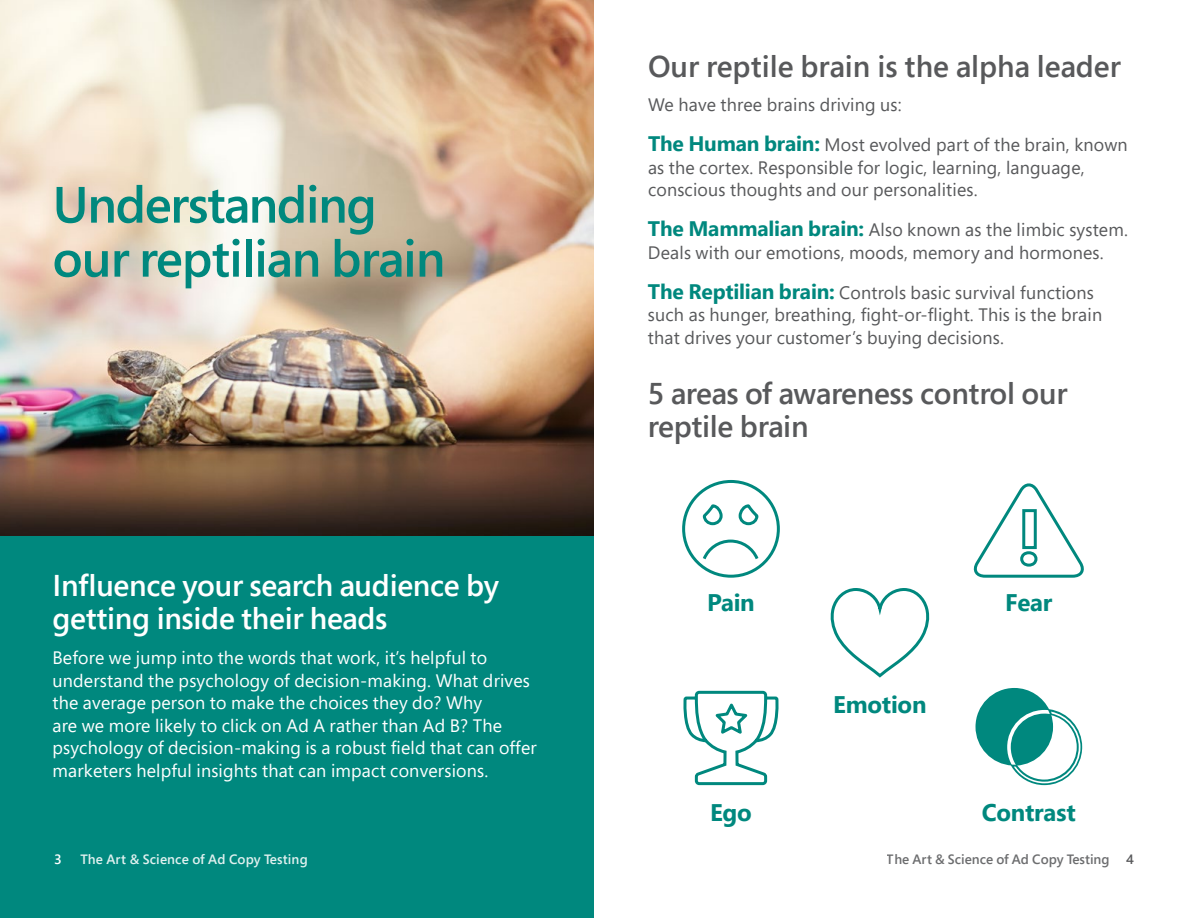
<style>
.page{position:relative;width:1188px;height:918px;background:#fff}
.page>*{position:absolute;margin:0;border:0;box-sizing:border-box;transform-origin:0 0}
.t1{font:600 51px/54px "Segoe Pro";letter-spacing:-.02em;color:#00887e}
.t2{font:600 30px/33px "Segoe Pro";letter-spacing:-.01em;color:#58595b}
.t3{font:600 30px/33px "Segoe Pro";letter-spacing:-.01em;color:#fff}
.t4{font:700 24px "Segoe Pro";letter-spacing:-.01em;color:#00887e}
.t5{font:18px/22.5px "Segoe Pro";letter-spacing:.01em;color:#58595b}
.t6{font:18px/22.5px "Segoe Pro";letter-spacing:.01em;color:#fff}
.t7{font:600 13.5px "Segoe Pro";color:#58595b}
.t8{font:600 13.5px "Segoe Pro";letter-spacing:.01em;color:#fff}
.s1{font-weight:700;font-size:21px;color:#00887e}
</style>
<div class="page">
<img style="left:0;top:0;width:594px;height:537px">
<div style="left:0;top:537px;width:594px;height:381px;background:#00887e"></div>
<svg style="left:683px;top:690px;width:96px;height:96px"></svg>
<svg style="left:682px;top:480px;width:98px;height:98px"></svg>
<svg style="left:830px;top:588px;width:100px;height:90px"></svg>
<svg style="left:973px;top:483px;width:111px;height:95px"></svg>
<svg style="left:976px;top:688px;width:106px;height:97px"></svg>
<h1 class="t1" style="left:52px;top:176px;width:395px">Understanding our reptilian brain</h1>
<h2 class="t3" style="left:52px;top:569px;width:448px">Influence your search audience by getting inside their heads</h2>
<p class="t6" style="left:52px;top:646px;width:486px">Before we jump into the words that work, it’s helpful to understand the psychology of decision-making. What drives the average person to make the choices they do? Why<br>are we more likely to click on Ad A rather than Ad B? The psychology of decision-making is a robust field that can offer marketers helpful insights that can impact conversions.</p>
<p class="t8" style="left:54px;top:850px;width:9px">3</p>
<p class="t8" style="left:80px;top:850px;width:229px">The Art &amp; Science of Ad Copy Testing</p>
<h2 class="t2" style="left:648px;top:49px;width:474px">Our reptile brain is the alpha leader</h2>
<p class="t5" style="left:648px;top:93px;width:255px">We have three brains driving us:</p>
<p class="t5" style="left:648px;top:133px;width:481px"><span class="s1">The Human brain:</span> Most evolved part of the brain, known as the cortex. Responsible for logic, learning, language, conscious thoughts and our personalities.</p>
<p class="t5" style="left:648px;top:218px;width:482px"><span class="s1">The Mammalian brain:</span> Also known as the limbic system.<br>Deals with our emotions, moods, memory and hormones.</p>
<p class="t5" style="left:648px;top:281px;width:456px"><span class="s1">The Reptilian brain:</span> Controls basic survival functions such as hunger, breathing, fight-or-flight. This is the brain that drives your customer’s buying decisions.</p>
<h2 class="t2" style="left:648px;top:376px;width:421px">5 areas of awareness control our reptile brain</h2>
<h3 class="t4" style="left:707px;top:585px;width:49px">Pain</h3>
<h3 class="t4" style="left:710px;top:795px;width:43px">Ego</h3>
<h3 class="t4" style="left:833px;top:688px;width:95px">Emotion</h3>
<h3 class="t4" style="left:1005px;top:585px;width:49px">Fear</h3>
<h3 class="t4" style="left:982px;top:795px;width:96px">Contrast</h3>
<p class="t7" style="left:887px;top:850px;width:249px">The Art &amp; Science of Ad Copy Testing 4</p>
</div>
